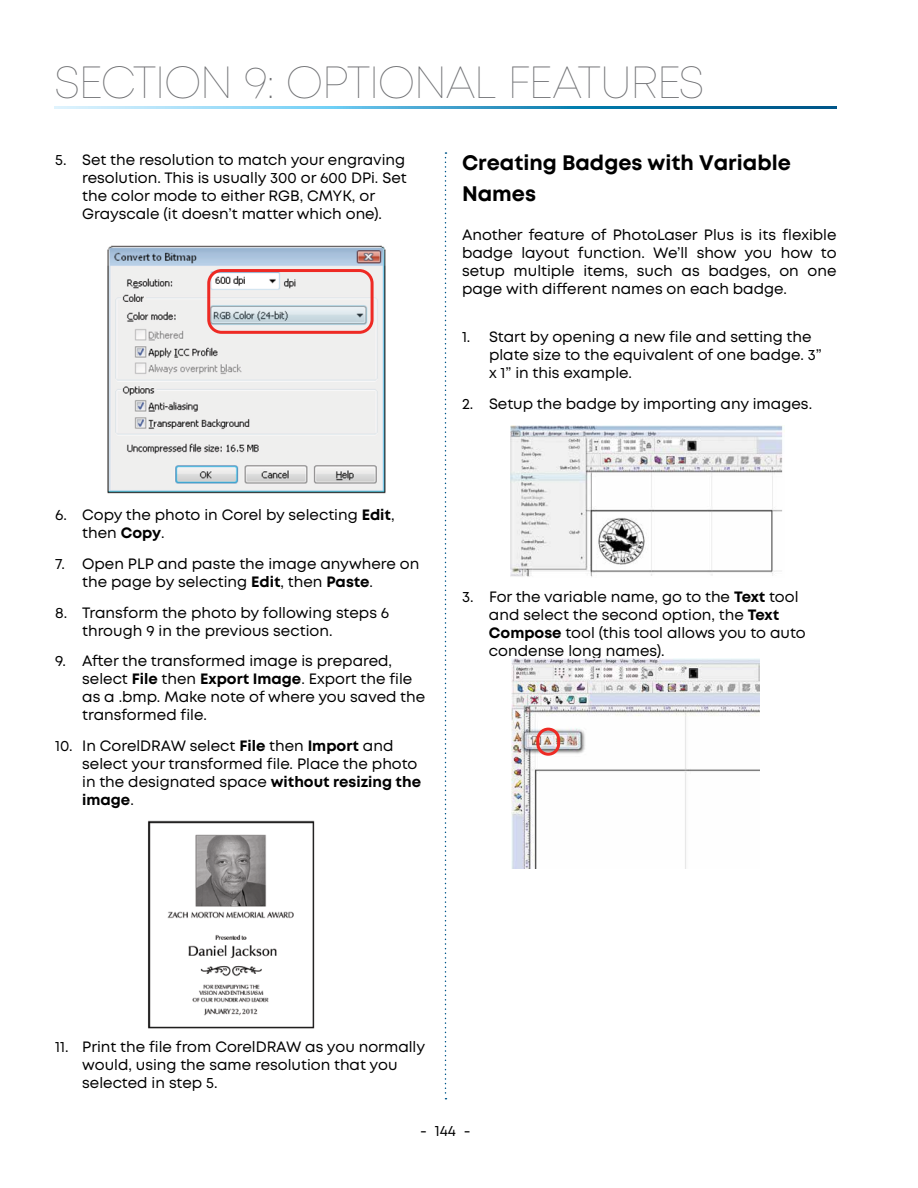
<style>
.page{position:relative;width:918px;height:1188px;background:#fff}
.page>*{position:absolute;margin:0;border:0;box-sizing:border-box;transform-origin:0 0}
.t1{font:100 45px "Mont";letter-spacing:-.04em;color:#6d6e71}
.t2{font:700 21px/31.5px "Mont";color:#000}
.t3{font:15px/18px "Mont";color:#000}
.s1{font-weight:700}
</style>
<div class="page">
<img style="left:107px;top:245px;width:279px;height:249px">
<div style="left:207px;top:269px;width:167px;height:65px;border:3px solid #ee2a24;border-radius:13px"></div>
<img style="left:148px;top:820px;width:167px;height:209px">
<img style="left:510px;top:426px;width:273px;height:151px">
<img style="left:512px;top:659px;width:248px;height:209px">
<div style="left:536px;top:728px;width:24px;height:28px;border:3px solid #ee2a24;border-radius:10px"></div>
<svg style="left:54px;top:107px;width:783px;height:1px"></svg>
<svg style="left:445px;top:152px;width:2px;height:947px"></svg>
<h1 class="t1" style="left:54px;top:55px;width:652px">SECTION 9: OPTIONAL FEATURES</h1>
<p class="t3" style="left:82px;top:151px;width:326px;text-indent:-27px">5. Set the resolution to match your engraving resolution. This is usually 300 or 600 DPi. Set the color mode to either RGB, CMYK, or Grayscale (it doesn’t matter which one).</p>
<h2 class="t2" style="left:462px;top:147px;width:330px">Creating Badges with Variable<br>Names</h2>
<p class="t3" style="left:462px;top:225px;width:376px;text-align:justify">Another feature of PhotoLaser Plus is its flexible badge layout function. We’ll show you how to setup multiple items, such as badges, on one page with different names on each badge.</p>
<p class="t3" style="left:489px;top:328px;width:334px;text-indent:-27px">1. Start by opening a new file and setting the plate size to the equivalent of one badge. 3” x 1” in this example.</p>
<p class="t3" style="left:462px;top:395px;width:352px">2. Setup the badge by importing any images.</p>
<p class="t3" style="left:82px;top:506px;width:314px;text-indent:-27px">6. Copy the photo in Corel by selecting <span class="s1">Edit</span>, then <span class="s1">Copy</span>.</p>
<p class="t3" style="left:82px;top:555px;width:339px;text-indent:-27px">7. Open PLP and paste the image anywhere on the page by selecting <span class="s1">Edit</span>, then <span class="s1">Paste</span>.</p>
<p class="t3" style="left:82px;top:604px;width:309px;text-indent:-27px">8. Transform the photo by following steps 6 through 9 in the previous section.</p>
<p class="t3" style="left:82px;top:652px;width:345px;text-indent:-27px">9. After the transformed image is prepared, select <span class="s1">File</span> then <span class="s1">Export Image</span>. Export the file as a .bmp. Make note of where you saved the transformed file.</p>
<p class="t3" style="left:82px;top:737px;width:340px;text-indent:-27px">10. In CorelDRAW select <span class="s1">File</span> then <span class="s1">Import</span> and select your transformed file. Place the photo in the designated space <span class="s1">without resizing the image</span>.</p>
<p class="t3" style="left:489px;top:588px;width:318px;text-indent:-27px">3. For the variable name, go to the <span class="s1">Text</span> tool and select the second option, the <span class="s1">Text Compose</span> tool (this tool allows you to auto condense long names).</p>
<p class="t3" style="left:82px;top:1038px;width:345px;text-indent:-27px">11. Print the file from CorelDRAW as you normally would, using the same resolution that you selected in step 5.</p>
<p class="t3" style="left:420px;top:1122px;width:52px">- 144 -</p>
</div>
